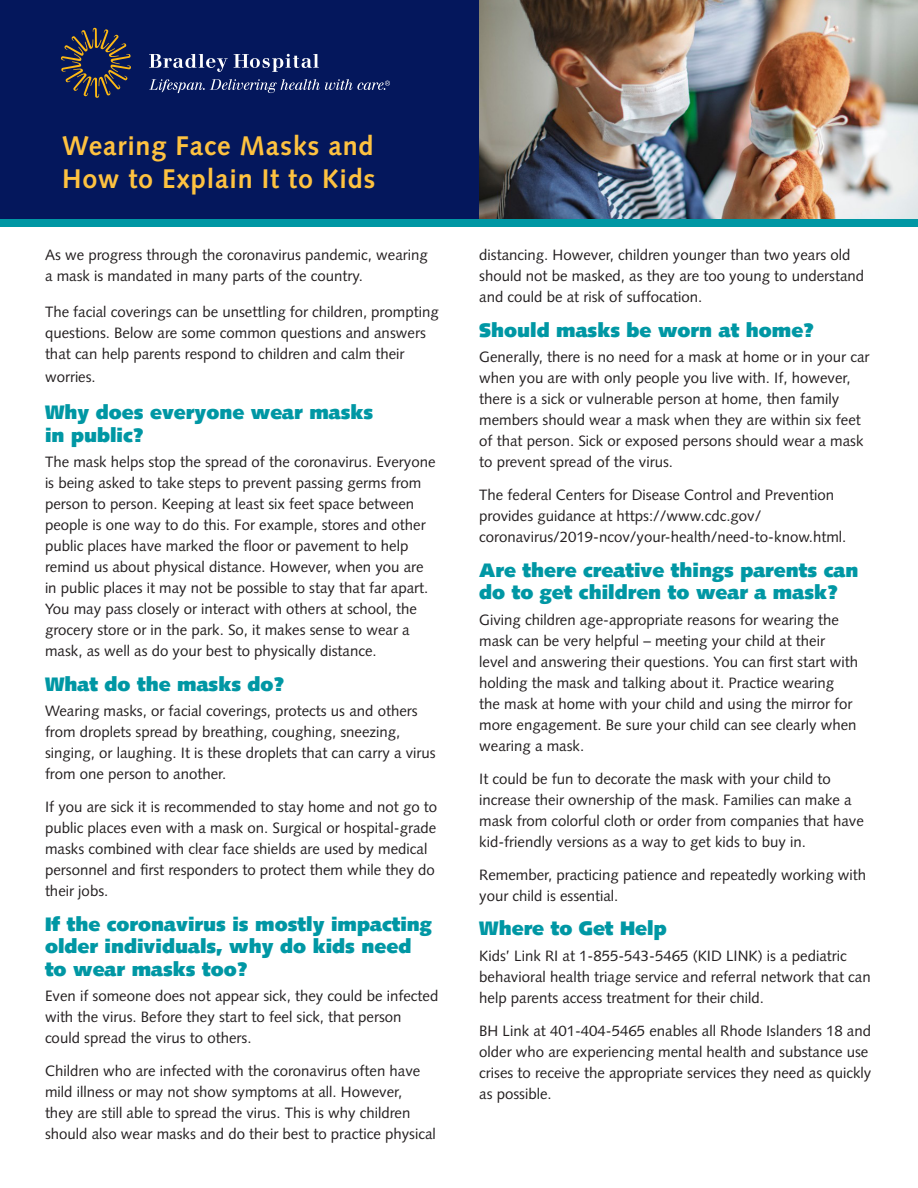
<style>
.page{position:relative;width:918px;height:1188px;background:#fff}
.page>*{position:absolute;margin:0;border:0;box-sizing:border-box;transform-origin:0 0}
.t1{font:700 27px/33px "Syntax";letter-spacing:.03em;color:#fec240}
.t2{font:900 19.5px/22.5px "Syntax";color:#0097a4}
.t3{font:15px/21px "Syntax";color:#231f20}
</style>
<div class="page">
<div style="left:0;top:0;width:537px;height:219px;background:#04175c"></div>
<img style="left:479px;top:0;width:439px;height:219px">
<div style="left:0;top:219px;width:918px;height:7px;background:#0097a4"></div>
<svg style="left:61px;top:28px;width:70px;height:70px"></svg>
<svg style="left:149px;top:54px;width:79px;height:18px"></svg>
<svg style="left:234px;top:54px;width:85px;height:18px"></svg>
<svg style="left:149px;top:79px;width:241px;height:14px"></svg>
<p class="t1" style="left:62px;top:130px;width:315px">Wearing Face Masks and<br>How to Explain It to Kids</p>
<p class="t3" style="left:45px;top:245px;width:384px">As we progress through the coronavirus pandemic, wearing a mask is mandated in many parts of the country.</p>
<p class="t3" style="left:45px;top:302px;width:395px">The facial coverings can be unsettling for children, prompting questions. Below are some common questions and answers that can help parents respond to children and calm their</p>
<p class="t3" style="left:45px;top:366px;width:52px">worries.</p>
<p class="t2" style="left:45px;top:402px;width:330px">Why does everyone wear masks in public?</p>
<p class="t3" style="left:45px;top:452px;width:392px">The mask helps stop the spread of the coronavirus. Everyone is being asked to take steps to prevent passing germs from person to person. Keeping at least six feet space between people is one way to do this. For example, stores and other public places have marked the floor or pavement to help remind us about physical distance. However, when you are in public places it may not be possible to stay that far apart.<br>You may pass closely or interact with others at school, the grocery store or in the park. So, it makes sense to wear a mask, as well as do your best to physically distance.</p>
<p class="t2" style="left:45px;top:673px;width:241px">What do the masks do?</p>
<p class="t3" style="left:45px;top:701px;width:392px">Wearing masks, or facial coverings, protects us and others from droplets spread by breathing, coughing, sneezing, singing, or laughing. It is these droplets that can carry a virus from one person to another.</p>
<p class="t3" style="left:45px;top:797px;width:394px">If you are sick it is recommended to stay home and not go to public places even with a mask on. Surgical or hospital-grade masks combined with clear face shields are used by medical personnel and first responders to protect them while they do their jobs.</p>
<p class="t2" style="left:45px;top:913px;width:388px">If the coronavirus is mostly impacting older individuals, why do kids need to wear masks too?</p>
<p class="t3" style="left:45px;top:986px;width:395px">Even if someone does not appear sick, they could be infected with the virus. Before they start to feel sick, that person could spread the virus to others.</p>
<p class="t3" style="left:45px;top:1061px;width:392px">Children who are infected with the coronavirus often have mild illness or may not show symptoms at all. However,<br>they are still able to spread the virus. This is why children should also wear masks and do their best to practice physical</p>
<p class="t3" style="left:479px;top:245px;width:387px">distancing. However, children younger than two years old should not be masked, as they are too young to understand and could be at risk of suffocation.</p>
<p class="t2" style="left:479px;top:319px;width:336px">Should masks be worn at home?</p>
<p class="t3" style="left:479px;top:347px;width:392px">Generally, there is no need for a mask at home or in your car when you are with only people you live with. If, however, there is a sick or vulnerable person at home, then family members should wear a mask when they are within six feet of that person. Sick or exposed persons should wear a mask to prevent spread of the virus.</p>
<p class="t3" style="left:479px;top:485px;width:369px">The federal Centers for Disease Control and Prevention provides guidance at https://www.cdc.gov/ coronavirus/2019-ncov/your-health/need-to-know.html.</p>
<p class="t2" style="left:479px;top:559px;width:381px">Are there creative things parents can do to get children to wear a mask?</p>
<p class="t3" style="left:479px;top:609px;width:380px">Giving children age-appropriate reasons for wearing the mask can be very helpful – meeting your child at their level and answering their questions. You can first start with holding the mask and talking about it. Practice wearing the mask at home with your child and using the mirror for more engagement. Be sure your child can see clearly when wearing a mask.</p>
<p class="t3" style="left:479px;top:768px;width:386px">It could be fun to decorate the mask with your child to increase their ownership of the mask. Families can make a mask from colorful cloth or order from companies that have kid-friendly versions as a way to get kids to buy in.</p>
<p class="t3" style="left:479px;top:864px;width:389px">Remember, practicing patience and repeatedly working with your child is essential.</p>
<p class="t2" style="left:479px;top:918px;width:189px">Where to Get Help</p>
<p class="t3" style="left:479px;top:945px;width:393px">Kids’ Link RI at 1-855-543-5465 (KID LINK) is a pediatric behavioral health triage service and referral network that can help parents access treatment for their child.</p>
<p class="t3" style="left:479px;top:1020px;width:394px">BH Link at 401-404-5465 enables all Rhode Islanders 18 and older who are experiencing mental health and substance use crises to receive the appropriate services they need as quickly as possible.</p>
</div>
